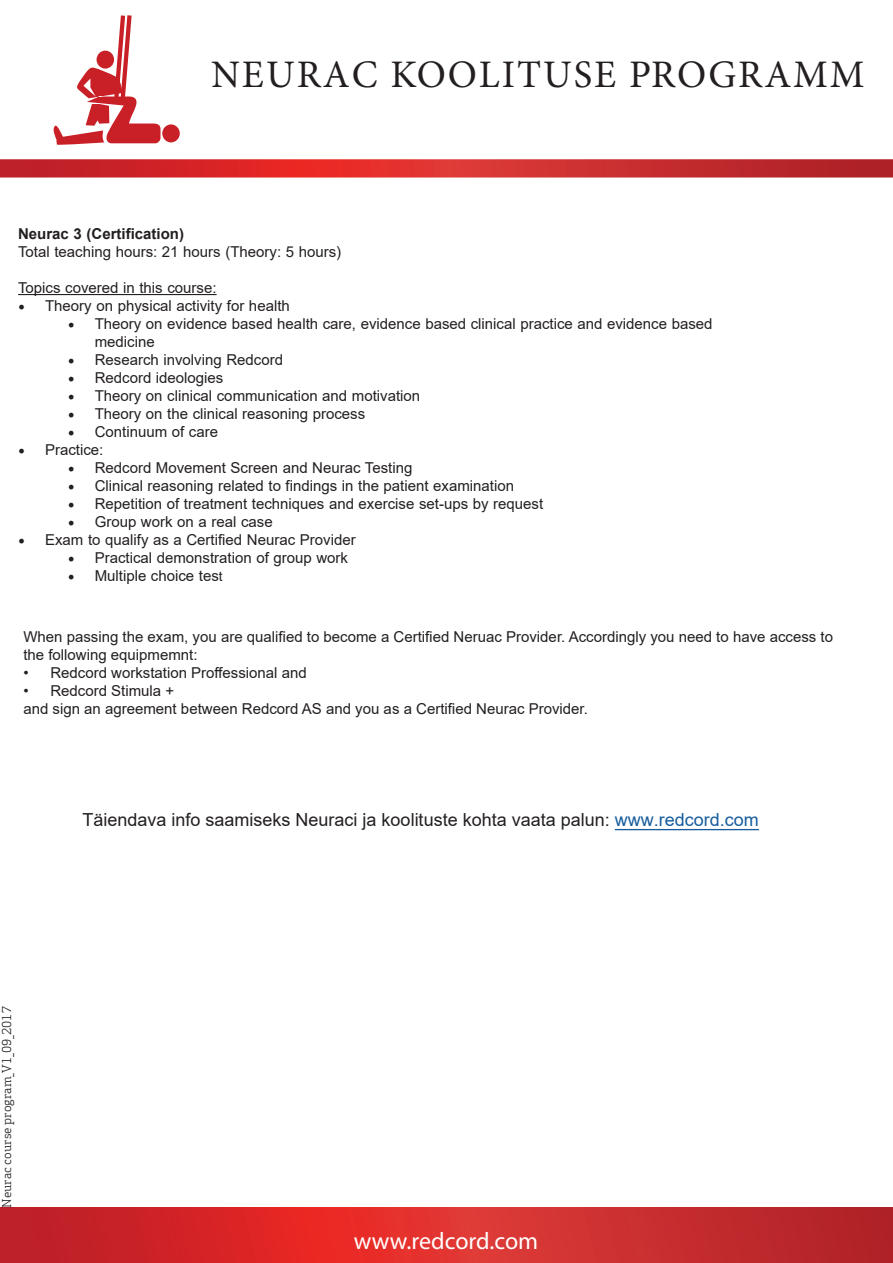
<style>
.page{position:relative;width:893px;height:1263px;background:#fff}
.page>*{position:absolute;margin:0;border:0;box-sizing:border-box;transform-origin:0 0}
.t1{font:39px "Minion Pro";letter-spacing:.05em;color:#231f20}
.t2{font:24px "Myriad Pro";color:#fff}
.t3{font:18px "Arial";color:#231f20}
.t4{font:15px/18px "Arial";color:#231f20}
.t5{font:700 15px "Arial";color:#231f20}
.t6{font:12px "Apex Serif";color:#231f20}
.s1{font-family:"Minion Pro";font-size:18px}
.s2{font-size:13.5px}
.s3{color:#175d9e}
</style>
<div class="page">
<svg style="left:0;top:1208px;width:893px;height:55px;background:#ce2a2b"></svg>
<svg style="left:0;top:159px;width:893px;height:19px;background:#cf3233"></svg>
<div style="left:162px;top:124px;width:18px;height:18px;background:#c92028;border-radius:50%"></div>
<svg style="left:53px;top:15px;width:108px;height:130px"></svg>
<hr style="left:18px;top:294px;width:199px;height:1px;background:#231f20">
<hr style="left:615px;top:829px;width:144px;height:1px;background:#175d9e">
<h1 class="t1" style="left:211px;top:49px;width:655px">NEURAC KOOLITUSE PROGRAMM</h1>
<p class="t5" style="left:18px;top:223px;width:167px">Neurac 3 (Certification)</p>
<p class="t4" style="left:18px;top:243px;width:325px">Total teaching hours: 21 hours (Theory: 5 hours)</p>
<p class="t4" style="left:18px;top:279px;width:200px">Topics covered in this course:</p>
<p class="t4" style="left:18px;top:297px;width:273px"><span class="s1">•</span> Theory on physical activity for health</p>
<p class="t4" style="left:95px;top:315px;width:619px;text-indent:-27px"><span class="s1">•</span> Theory on evidence based health care, evidence based clinical practice and evidence based medicine</p>
<p class="t4" style="left:68px;top:351px;width:217px"><span class="s1">•</span> Research involving Redcord</p>
<p class="t4" style="left:68px;top:369px;width:157px"><span class="s1">•</span> Redcord ideologies</p>
<p class="t4" style="left:68px;top:387px;width:354px"><span class="s1">•</span> Theory on clinical communication and motivation</p>
<p class="t4" style="left:68px;top:405px;width:299px"><span class="s1">•</span> Theory on the clinical reasoning process</p>
<p class="t4" style="left:68px;top:423px;width:152px"><span class="s1">•</span> Continuum of care</p>
<p class="t4" style="left:18px;top:441px;width:87px"><span class="s1">•</span> Practice:</p>
<p class="t4" style="left:68px;top:459px;width:346px"><span class="s1">•</span> Redcord Movement Screen and Neurac Testing</p>
<p class="t4" style="left:68px;top:477px;width:448px"><span class="s1">•</span> Clinical reasoning related to findings in the patient examination</p>
<p class="t4" style="left:68px;top:495px;width:477px"><span class="s1">•</span> Repetition of treatment techniques and exercise set-ups by request</p>
<p class="t4" style="left:68px;top:513px;width:207px"><span class="s1">•</span> Group work on a real case</p>
<p class="t4" style="left:18px;top:531px;width:339px"><span class="s1">•</span> Exam to qualify as a Certified Neurac Provider</p>
<p class="t4" style="left:68px;top:549px;width:282px"><span class="s1">•</span> Practical demonstration of group work</p>
<p class="t4" style="left:68px;top:567px;width:156px"><span class="s1">•</span> Multiple choice tes<span class="s2">t</span></p>
<p class="t4" style="left:23px;top:628px;width:811px">When passing the exam, you are qualified to become a Certified Neruac Provider. Accordingly you need to have access to the following equipmemnt:</p>
<p class="t4" style="left:23px;top:664px;width:285px">• Redcord workstation Proffessional and</p>
<p class="t4" style="left:23px;top:682px;width:566px">• Redcord Stimula +<br>and sign an agreement between Redcord AS and you as a Certified Neurac Provider.</p>
<p class="t3" style="left:82px;top:808px;width:678px">Täiendava info saamiseks Neuraci ja koolituste kohta vaata palun: <span class="s3">www.redcord.com</span></p>
<p class="t6" style="left:-1px;top:1208px;width:203px;rotate:-90deg">Neurac course program_V1_09_2017</p>
<h2 class="t2" style="left:354px;top:1226px;width:186px">www.redcord.com</h2>
</div>
